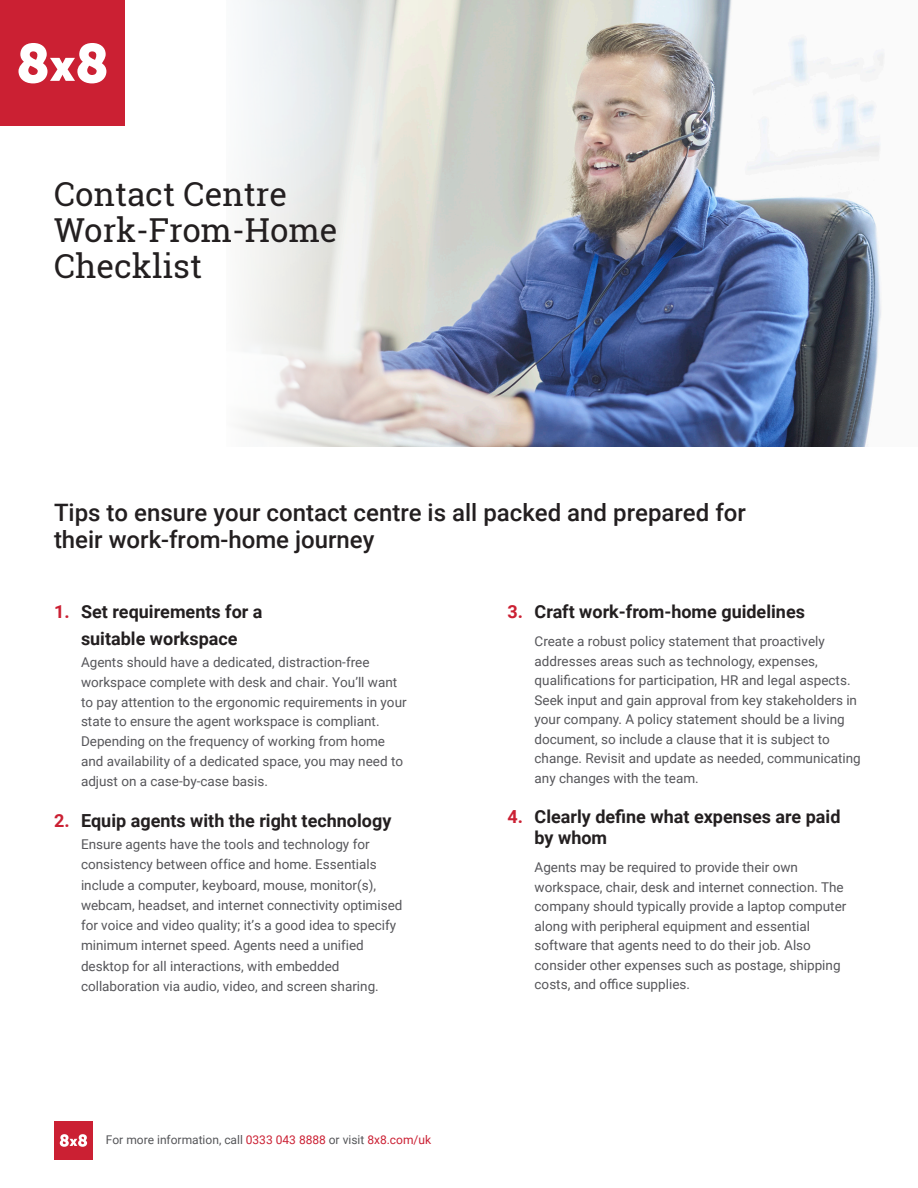
<style>
.page{position:relative;width:918px;height:1188px;background:#fff}
.page>*{position:absolute;margin:0;border:0;box-sizing:border-box;transform-origin:0 0}
.Title-Sub{font:33px/36px "Roboto Slab";color:#231f20}
.Title-Sub-2{font:500 24px/27px "Roboto";color:#231f20}
.Body{font:700 18px/26.5px "Roboto";color:#231f20;text-align:center}
.red_subhead{font:700 18px/21px "Roboto";color:#231f20}
.Body-2{font:13.5px/19.5px "Roboto";color:#56565a}
.t1{font:12px "Roboto";color:#555659}
.s1{color:#cb2033}
</style>
<div class="page">
<div style="left:54px;top:1121px;width:39px;height:39px;background:#cb2033"></div>
<svg style="left:60px;top:1134px;width:27px;height:13px"></svg>
<img style="left:464px;top:0;width:420px;height:447px">
<svg style="left:240px;top:0;width:224px;height:447px"></svg>
<div style="left:0;top:1px;width:125px;height:125px;background:#cb2033"></div>
<svg style="left:18px;top:43px;width:88px;height:40px"></svg>
<p class="Title-Sub" style="left:54px;top:175px;width:285px">Contact Centre<br>Work-From-Home<br>Checklist</p>
<p class="Title-Sub-2" style="left:54px;top:498px;width:693px">Tips to ensure your contact centre is all packed and prepared for their work-from-home journey</p>
<p class="Body" style="left:54px;top:598px;width:210px"><span class="s1">1.</span> Set requirements for a suitable workspace</p>
<p class="Body-2" style="left:81px;top:652px;width:327px">Agents should have a dedicated, distraction-free workspace complete with desk and chair. You’ll want to pay attention to the ergonomic requirements in your state to ensure the agent workspace is compliant.<br>Depending on the frequency of working from home and availability of a dedicated space, you may need to adjust on a case-by-case basis.</p>
<p class="Body" style="left:54px;top:806px;width:339px"><span class="s1">2.</span> Equip agents with the right technology</p>
<p class="Body-2" style="left:81px;top:833px;width:323px;line-height:20.4px">Ensure agents have the tools and technology for consistency between office and home. Essentials include a computer, keyboard, mouse, monitor(s), webcam, headset, and internet connectivity optimised for voice and video quality; it’s a good idea to specify minimum internet speed. Agents need a unified desktop for all interactions, with embedded collaboration via audio, video, and screen sharing.</p>
<p class="t1" style="left:106px;top:1132px;width:327px">For more information, call <span class="s1">0333 043 8888</span> or visit <span class="s1">8x8.com/uk</span></p>
<p class="red_subhead" style="left:508px;top:600px;width:299px"><span class="s1">3.</span> Craft work-from-home guidelines</p>
<p class="Body-2" style="left:535px;top:631px;width:328px">Create a robust policy statement that proactively addresses areas such as technology, expenses, qualifications for participation, HR and legal aspects.<br>Seek input and gain approval from key stakeholders in your company. A policy statement should be a living document, so include a clause that it is subject to change. Revisit and update as needed, communicating any changes with the team.</p>
<p class="red_subhead" style="left:535px;top:806px;width:307px;text-indent:-27px"><span class="s1">4.</span> Clearly define what expenses are paid by whom</p>
<p class="Body-2" style="left:535px;top:857px;width:313px">Agents may be required to provide their own workspace, chair, desk and internet connection. The company should typically provide a laptop computer along with peripheral equipment and essential software that agents need to do their job. Also consider other expenses such as postage, shipping costs, and office supplies.</p>
</div>
